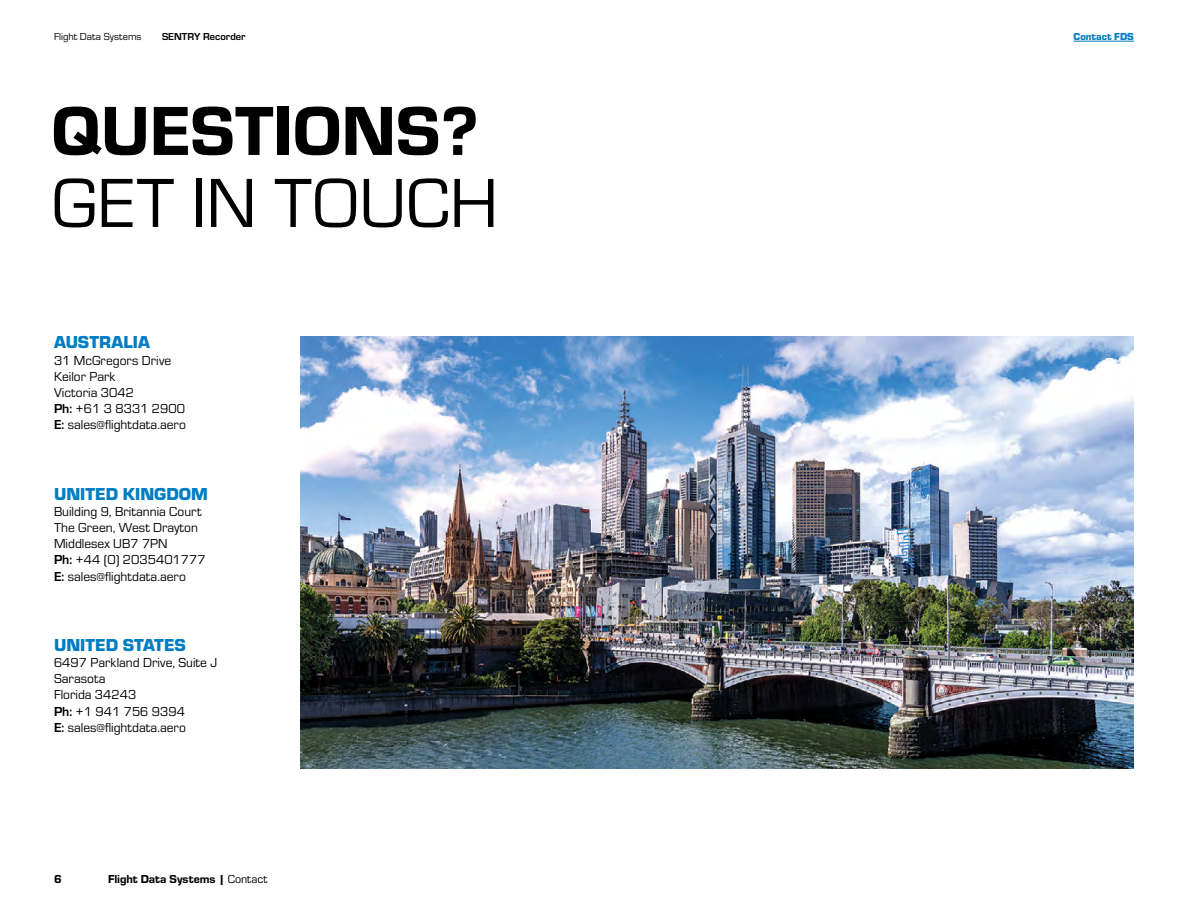
<style>
.page{position:relative;width:1188px;height:918px;background:#fff}
.page>*{position:absolute;margin:0;border:0;box-sizing:border-box;transform-origin:0 0}
.t1{font:72px "Eurostile Hea";color:#000}
.t2{font:72px "Eurostile";color:#000}
.t3{font:900 18px "Eurostile";color:#007dc3}
.t4{font:13.5px/16.2px "Eurostile";color:#000}
.t5{font:12px "Eurostile Hea";color:#000}
.t6{font:10.5px "Eurostile";letter-spacing:.005em;color:#000}
.t7{font:700 10.5px "Eurostile";color:#000}
.t8{font:900 10.5px "Eurostile";color:#007dc3}
.s1{font-weight:700}
.s2{font-family:"Eurostile"}
</style>
<div class="page">
<img style="left:300px;top:336px;width:834px;height:432px">
<hr style="left:1074px;top:41px;width:60px;height:1px;background:#007dc3">
<p class="t6" style="left:54px;top:29px;width:89px">Flight Data Systems</p>
<p class="t7" style="left:162px;top:29px;width:85px">SENTRY Recorder</p>
<p class="t8" style="left:1074px;top:29px;width:62px">Contact FDS</p>
<h1 class="t1" style="left:52px;top:81px;width:429px">QUESTIONS?</h1>
<h1 class="t2" style="left:52px;top:154px;width:448px">GET IN TOUCH</h1>
<h2 class="t3" style="left:54px;top:330px;width:97px">AUSTRALIA</h2>
<p class="t4" style="left:54px;top:351px;width:133px">31 McGregors Drive<br>Keilor Park<br>Victoria 3042<br><span class="s1">Ph:</span> +61 3 8331 2900<br><span class="s1">E:</span> sales@flightdata.aero</p>
<h2 class="t3" style="left:54px;top:481px;width:156px">UNITED KINGDOM</h2>
<p class="t4" style="left:54px;top:503px;width:153px">Building 9, Britannia Court<br>The Green, West Drayton<br>Middlesex UB7 7PN<br><span class="s1">Ph:</span> +44 (0) 2035401777<br><span class="s1">E:</span> sales@flightdata.aero</p>
<h2 class="t3" style="left:54px;top:632px;width:133px">UNITED STATES</h2>
<p class="t4" style="left:54px;top:654px;width:165px">6497 Parkland Drive, Suite J<br>Sarasota<br>Florida 34243<br><span class="s1">Ph:</span> +1 941 756 9394<br><span class="s1">E:</span> sales@flightdata.aero</p>
<p class="t5" style="left:54px;top:871px;width:9px">6</p>
<p class="t5" style="left:108px;top:871px;width:161px">Flight Data Systems | <span class="s2">Contact</span></p>
</div>
